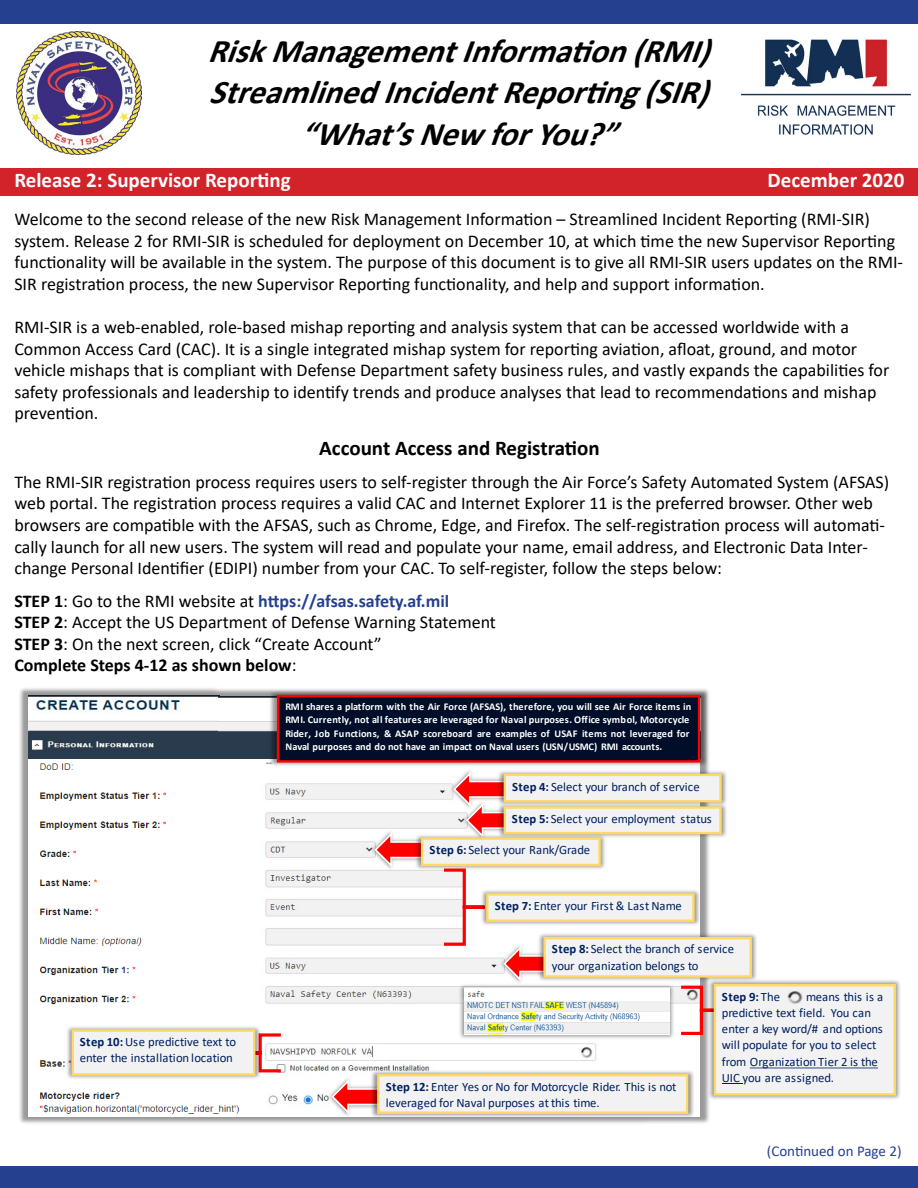
<style>
.page{position:relative;width:918px;height:1188px;background:#fff}
.page>*{position:absolute;margin:0;border:0;box-sizing:border-box;transform-origin:0 0}
.t1{font:italic 700 33px "Calibri";color:#000}
.t2{font:700 21px "Calibri";color:#fff}
.t3{font:700 21px "Calibri";color:#000}
.t4{font:18px/21.6px "Calibri";color:#000}
.t5{font:700 18px "Calibri";letter-spacing:-.005em;color:#25408f}
.t6{font:700 18px "Calibri";color:#000}
.t7{font:15px "Calibri";color:#25408f}
.t8{font:12.75px/16.2px "Calibri";letter-spacing:-.015em;color:#002060}
.t9{font:700 12.75px "Calibri";color:#002060}
.t10{font:700 10.35px/13.5px "Calibri";color:#fff}
.s1{color:#000}
.s2{font-weight:400;color:#000}
.s3{font-weight:700}
.s4{font-weight:400}
</style>
<div class="page">
<div style="left:0;top:1166px;width:918px;height:22px;background:#25408f"></div>
<img style="left:16px;top:31px;width:126px;height:124px">
<img style="left:740px;top:39px;width:171px;height:96px">
<div style="left:0;top:0;width:918px;height:23px;background:#25408f"></div>
<div style="left:0;top:168px;width:918px;height:28px;background:#d2232a"></div>
<img style="left:19px;top:688px;width:690px;height:435px">
<img style="left:29px;top:695px;width:671px;height:422px">
<img style="left:267px;top:688px;width:442px;height:82px">
<div style="left:278px;top:696px;width:421px;height:65px;background:#000e2a"></div>
<div style="left:277px;top:695px;width:423px;height:68px;border:2px solid #f00"></div>
<img style="left:446px;top:765px;width:97px;height:6px">
<img style="left:368px;top:826px;width:5px;height:48px">
<img style="left:325px;top:1072px;width:43px;height:49px">
<svg style="left:330px;top:1079px;width:38px;height:37px"></svg>
<svg style="left:373px;top:771px;width:214px;height:212px"></svg>
<img style="left:495px;top:767px;width:232px;height:33px">
<div style="left:505px;top:775px;width:215px;height:26px;background:#f2f2f2"></div>
<div style="left:504px;top:774px;width:218px;height:28px;border:2px solid #ffd966"></div>
<img style="left:495px;top:800px;width:232px;height:41px">
<div style="left:505px;top:808px;width:215px;height:25px;background:#f2f2f2"></div>
<div style="left:504px;top:806px;width:218px;height:28px;border:2px solid #ffd966"></div>
<img style="left:413px;top:831px;width:196px;height:42px">
<div style="left:422px;top:839px;width:178px;height:26px;background:#f2f2f2"></div>
<div style="left:421px;top:837px;width:180px;height:29px;border:2px solid #ffd966"></div>
<img style="left:477px;top:887px;width:226px;height:41px">
<div style="left:487px;top:894px;width:206px;height:27px;background:#f2f2f2"></div>
<div style="left:486px;top:893px;width:209px;height:29px;border:2px solid #ffd966"></div>
<img style="left:535px;top:930px;width:222px;height:54px">
<div style="left:545px;top:938px;width:206px;height:38px;background:#f2f2f2"></div>
<div style="left:543px;top:937px;width:209px;height:41px;border:2px solid #ffd966"></div>
<svg style="left:678px;top:984px;width:28px;height:53px"></svg>
<img style="left:706px;top:977px;width:194px;height:126px">
<div style="left:715px;top:985px;width:180px;height:109px;background:#f2f2f2"></div>
<div style="left:714px;top:984px;width:182px;height:112px;border:2px solid #ffd966"></div>
<svg style="left:750px;top:1068px;width:128px;height:1px"></svg>
<img style="left:787px;top:991px;width:16px;height:13px">
<svg style="left:263px;top:1032px;width:21px;height:42px"></svg>
<img style="left:64px;top:1022px;width:199px;height:61px">
<div style="left:73px;top:1031px;width:181px;height:43px;background:#f2f2f2"></div>
<div style="left:72px;top:1029px;width:183px;height:47px;border:2px solid #ffd966"></div>
<img style="left:368px;top:1068px;width:330px;height:53px">
<div style="left:378px;top:1075px;width:309px;height:38px;background:#f2f2f2"></div>
<div style="left:377px;top:1074px;width:311px;height:40px;border:2px solid #ffd966"></div>
<img style="left:456px;top:980px;width:222px;height:62px">
<img style="left:465px;top:987px;width:204px;height:48px">
<p class="t1" style="left:207px;top:28px;width:520px">RiskManagementInformation(RMI)</p>
<p class="t1" style="left:209px;top:69px;width:517px">StreamlinedIncidentReporting(SIR)</p>
<p class="t1" style="left:301px;top:110px;width:333px">“What’sNewforYou?”</p>
<p class="t2" style="left:14px;top:165px;width:278px">Release 2: Supervisor Reporting</p>
<p class="t2" style="left:768px;top:165px;width:138px">December 2020</p>
<p class="t4" style="left:14px;top:208px;width:890px">Welcome to the second release of the new Risk Management Information – Streamlined Incident Reporting (RMI-SIR) system. Release 2 for RMI-SIR is scheduled for deployment on December 10, at which time the new Supervisor Reporting functionality will be available in the system. The purpose of this document is to give all RMI-SIR users updates on the RMI-SIR registration process, the new Supervisor Reporting functionality, and help and support information.</p>
<p class="t4" style="left:14px;top:316px;width:876px">RMI-SIR is a web-enabled, role-based mishap reporting and analysis system that can be accessed worldwide with a Common Access Card (CAC). It is a single integrated mishap system for reporting aviation, afloat, ground, and motor vehicle mishaps that is compliant with Defense Department safety business rules, and vastly expands the capabilities for safety professionals and leadership to identify trends and produce analyses that lead to recommendations and mishap prevention.</p>
<p class="t3" style="left:319px;top:434px;width:282px">Account Access and Registration</p>
<p class="t4" style="left:14px;top:471px;width:876px">The RMI-SIR registration process requires users to self-register through the Air Force’s Safety Automated System (AFSAS) web portal. The registration process requires a valid CAC and Internet Explorer 11 is the preferred browser. Other web browsers are compatible with the AFSAS, such as Chrome, Edge, and Firefox. The self-registration process will automati&shy;cally launch for all new users. The system will read and populate your name, email address, and Electronic Data Inter&shy;change Personal Identifier (EDIPI) number from your CAC. To self-register, follow the steps below:</p>
<p class="t5" style="left:14px;top:588px;width:436px"><span class="s1">STEP 1</span><span class="s2">: Go to the RMI website at</span> https://afsas.safety.af.mil</p>
<p class="t4" style="left:14px;top:611px;width:483px"><span class="s3">STEP 2</span>: Accept the US Department of Defense Warning Statement</p>
<p class="t4" style="left:14px;top:633px;width:369px"><span class="s3">STEP 3</span>: On the next screen, click “Create Account”</p>
<p class="t6" style="left:14px;top:653px;width:284px">Complete Steps 4-12 as shown below<span class="s4">:</span></p>
<p class="t8" style="left:80px;top:1033px;width:158px;line-height:16.8px"><span class="s3">Step 10:</span> Use predictive text to enter the installation location</p>
<p class="t10" style="left:285px;top:699px;width:407px">RMI shares a platform with the Air Force (AFSAS), therefore, you will see Air Force items in RMI. Currently, not all features are leveraged for Naval purposes. Office symbol, Motorcycle Rider, Job Functions, &amp; ASAP scoreboard are examples of USAF items not leveraged for Naval purposes and do not have an impact on Naval users (USN/USMC) RMI accounts.</p>
<p class="t8" style="left:512px;top:778px;width:189px"><span class="s3">Step 4:</span> Select your branch of service</p>
<p class="t8" style="left:512px;top:810px;width:201px"><span class="s3">Step 5:</span> Select your employment status</p>
<p class="t8" style="left:430px;top:842px;width:162px"><span class="s3">Step 6:</span> Select your Rank/Grade</p>
<p class="t8" style="left:495px;top:897px;width:188px"><span class="s3">Step 7:</span> Enter your First &amp; Last Name</p>
<p class="t8" style="left:552px;top:940px;width:184px;line-height:16.8px"><span class="s3">Step 8:</span> Select the branch of service your organization belongs to</p>
<p class="t9" style="left:722px;top:987px;width:60px">Step 9: <span class="s4">The</span></p>
<p class="t8" style="left:722px;top:988px;width:163px;text-indent:84px">means this is a predictive text field. You can enter a key word/# and options will populate for you to select from Organization Tier 2 is the<br>UIC you are assigned.</p>
<p class="t8" style="left:386px;top:1078px;width:292px;line-height:16.8px"><span class="s3">Step 12:</span> Enter Yes or No for Motorcycle Rider. This is not leveraged for Naval purposes at this time.</p>
<p class="t7" style="left:767px;top:1141px;width:136px">(Continued on Page 2)</p>
</div>
